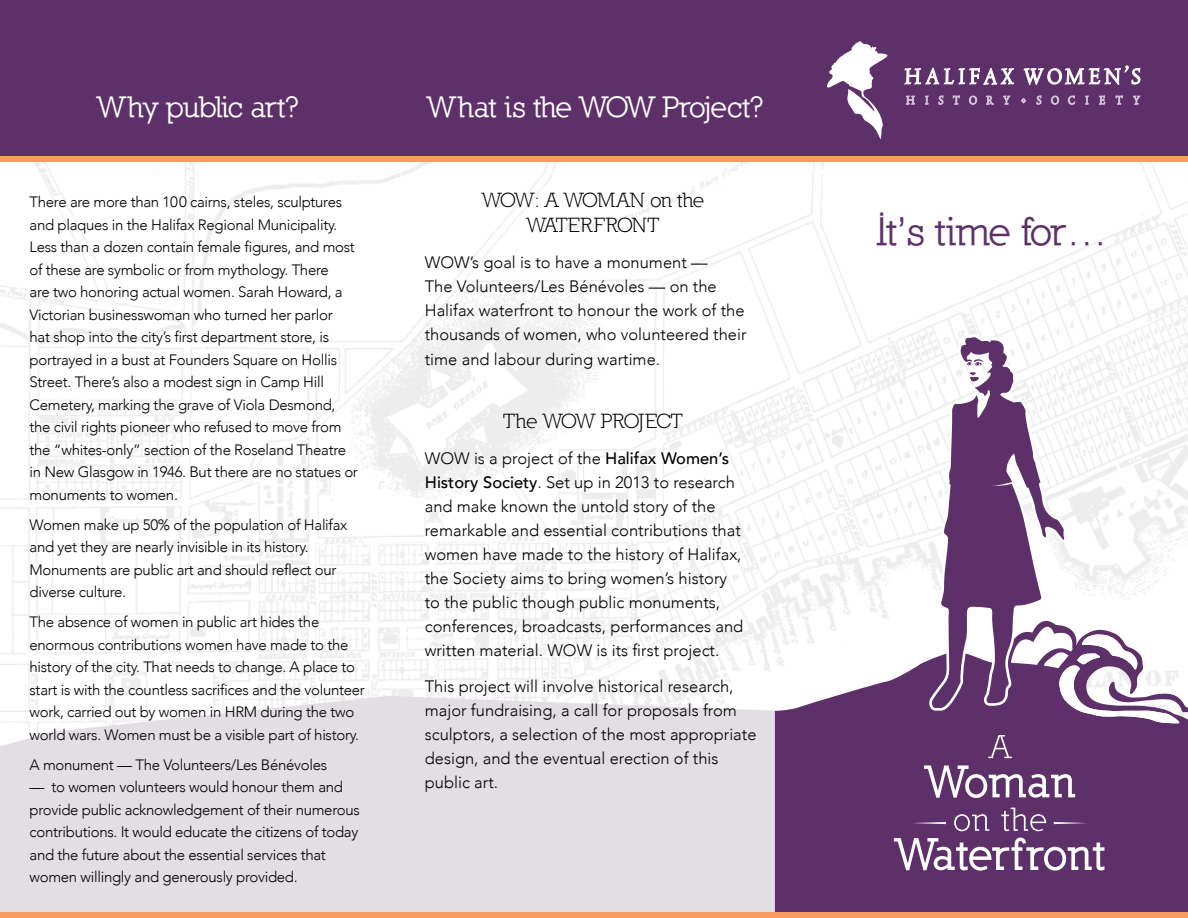
<style>
.page{position:relative;width:1188px;height:918px;background:#fff}
.page>*{position:absolute;margin:0;border:0;box-sizing:border-box;transform-origin:0 0}
.t1{font:700 40.5px "Nilland";letter-spacing:-.03em;color:#5e3069}
.t2{font:700 30px "Nilland";letter-spacing:-.03em;color:#fff}
.t3{font:21px/25.2px "Nilland";letter-spacing:-.04em;color:#000;text-align:center}
.t4{font:300 16.5px/24px "Avenir";color:#000}
.t5{font:300 15px/22.5px "Avenir";letter-spacing:-.02em;color:#000}
.s1{font-weight:500}
</style>
<div class="page">
<svg style="left:775px;top:650px;width:413px;height:263px;fill:#5e3069"></svg>
<svg style="left:0;top:696px;width:775px;height:217px;fill:#e3dde4"></svg>
<div style="left:0;top:0;width:1188px;height:157px;background:#5e3069"></div>
<svg style="left:988px;top:627px;width:200px;height:131px"></svg>
<svg style="left:924px;top:765px;width:151px;height:33px"></svg>
<svg style="left:954px;top:814px;width:35px;height:17px"></svg>
<svg style="left:1001px;top:808px;width:45px;height:23px"></svg>
<svg style="left:894px;top:838px;width:210px;height:33px"></svg>
<svg style="left:912px;top:822px;width:34px;height:2px"></svg>
<svg style="left:1054px;top:822px;width:34px;height:2px"></svg>
<svg style="left:929px;top:335px;width:138px;height:376px;fill:#5e3069"></svg>
<svg style="left:970px;top:372px;width:9px;height:9px"></svg>
<svg style="left:966px;top:358px;width:18px;height:8px"></svg>
<div style="left:0;top:157px;width:1188px;height:5px;background:#f89d62"></div>
<div style="left:0;top:913px;width:1188px;height:5px;background:#f89d62"></div>
<svg style="left:904px;top:67px;width:111px;height:90px"></svg>
<svg style="left:1021px;top:65px;width:120px;height:100px"></svg>
<svg style="left:827px;top:41px;width:61px;height:98px"></svg>
<h2 class="t2" style="left:97px;top:89px;width:203px">Why public art?</h2>
<p class="t5" style="left:30px;top:191px;width:330px">There are more than 100 cairns, steles, sculptures and plaques in the Halifax Regional Municipality.<br>Less than a dozen contain female figures, and most of these are symbolic or from mythology. There<br>are two honoring actual women. Sarah Howard, a Victorian businesswoman who turned her parlor<br>hat shop into the city’s first department store, is portrayed in a bust at Founders Square on Hollis Street. There’s also a modest sign in Camp Hill Cemetery, marking the grave of Viola Desmond, the civil rights pioneer who refused to move from the “whites-only” section of the Roseland Theatre in New Glasgow in 1946. But there are no statues or monuments to women.</p>
<p class="t5" style="left:30px;top:513px;width:319px">Women make up 50% of the population of Halifax and yet they are nearly invisible in its history.<br>Monuments are public art and should reflect our diverse culture.</p>
<p class="t5" style="left:30px;top:611px;width:337px">The absence of women in public art hides the enormous contributions women have made to the history of the city. That needs to change. A place to start is with the countless sacrifices and the volunteer work, carried out by women in HRM during the two world wars. Women must be a visible part of history.</p>
<p class="t5" style="left:30px;top:753px;width:299px">A monument — The Volunteers/Les Bénévoles</p>
<p class="t5" style="left:30px;top:776px;width:332px">— to women volunteers would honour them and provide public acknowledgement of their numerous contributions. It would educate the citizens of today and the future about the essential services that women willingly and generously provided.</p>
<h2 class="t2" style="left:427px;top:89px;width:338px">What is the WOW Project?</h2>
<h3 class="t3" style="left:482px;top:187px;width:224px">WOW: A WOMAN on the<br>WATERFRONT</h3>
<p class="t4" style="left:425px;top:250px;width:323px">WOW’s goal is to have a monument —<br>The Volunteers/Les Bénévoles — on the Halifax waterfront to honour the work of the thousands of women, who volunteered their time and labour during wartime.</p>
<h3 class="t3" style="left:503px;top:408px;width:181px">The WOW PROJECT</h3>
<p class="t4" style="left:425px;top:446px;width:320px">WOW is a project of the <span class="s1">Halifax Women’s History Society</span>. Set up in 2013 to research and make known the untold story of the remarkable and essential contributions that women have made to the history of Halifax, the Society aims to bring women’s history to the public though public monuments, conferences, broadcasts, performances and written material. WOW is its first project.</p>
<p class="t4" style="left:425px;top:674px;width:333px">This project will involve historical research, major fundraising, a call for proposals from sculptors, a selection of the most appropriate design, and the eventual erection of this public art.</p>
<h1 class="t1" style="left:876px;top:207px;width:232px">It’s time for…</h1>
</div>
